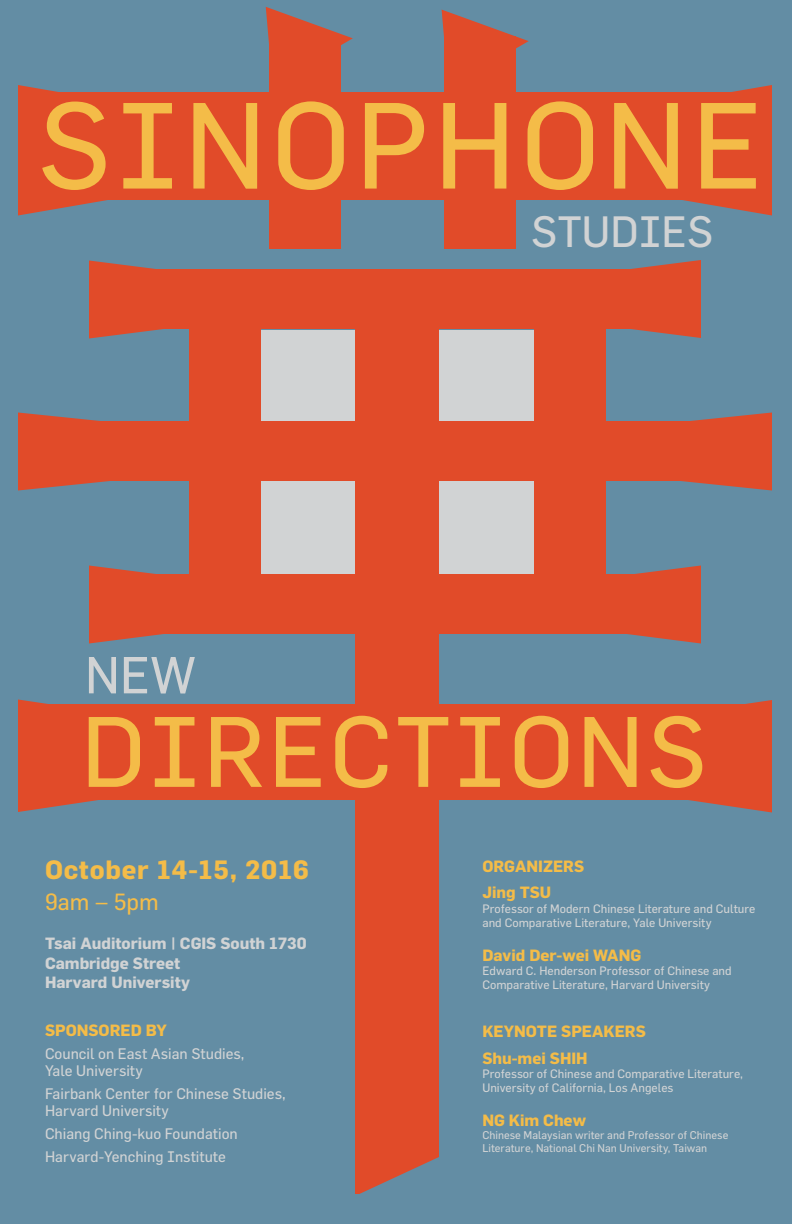
<style>
.page{position:relative;width:792px;height:1224px;background:#638da4}
.page>*{position:absolute;margin:0;border:0;box-sizing:border-box;transform-origin:0 0}
.t1{font:120px "Flama";letter-spacing:.04em;color:#f4bc48}
.t2{font:98px "Flama";letter-spacing:.03em;color:#f4bc48}
.t3{font:51px "Flama";color:#d1d3d4}
.t4{font:43px "Flama";color:#d1d3d4}
.t5{font:700 26px "Flama";letter-spacing:.03em;color:#f4bc48}
.t6{font:23px "Flama";color:#f4bc48}
.t7{font:700 16px "Flama";color:#f4bc48}
.t8{font:700 16px/19.2px "Flama";color:#d1d3d4}
.t9{font:15px/17px "Flama";color:#d1d3d4}
.t10{font:12px/14.4px "Flama";color:#d1d3d4}
.t11{font:11px/13.2px "Flama";color:#d1d3d4}
</style>
<div class="page">
<div style="left:236px;top:330px;width:302px;height:280px;background:#d1d3d4"></div>
<div style="left:355px;top:324px;width:84px;height:870px;background:#e14b29"></div>
<div style="left:189px;top:298px;width:72px;height:287px;background:#e14b29"></div>
<div style="left:534px;top:288px;width:72px;height:306px;background:#e14b29"></div>
<div style="left:444px;top:36px;width:72px;height:213px;background:#e14b29"></div>
<div style="left:269px;top:36px;width:72px;height:213px;background:#e14b29"></div>
<svg style="left:89px;top:260px;width:612px;height:78px"></svg>
<svg style="left:18px;top:412px;width:754px;height:78px"></svg>
<svg style="left:89px;top:566px;width:612px;height:78px"></svg>
<svg style="left:18px;top:700px;width:337px;height:112px;background:#d05338"></svg>
<svg style="left:439px;top:700px;width:333px;height:112px;background:#d05338"></svg>
<svg style="left:18px;top:85px;width:376px;height:131px;fill:#e14b29"></svg>
<svg style="left:394px;top:85px;width:378px;height:131px;fill:#e14b29"></svg>
<svg style="left:266px;top:7px;width:87px;height:38px"></svg>
<svg style="left:442px;top:10px;width:87px;height:77px"></svg>
<svg style="left:359px;top:1157px;width:80px;height:37px"></svg>
<p class="t1" style="left:38px;top:73px;width:727px">SINOPHONE</p>
<p class="t4" style="left:531px;top:205px;width:184px">STUDIES</p>
<p class="t3" style="left:85px;top:644px;width:112px">NEW</p>
<p class="t2" style="left:81px;top:692px;width:627px">DIRECTIONS</p>
<p class="t5" style="left:45px;top:854px;width:265px">October 14-15, 2016</p>
<p class="t6" style="left:45px;top:888px;width:115px">9am – 5pm</p>
<p class="t8" style="left:45px;top:934px;width:263px">Tsai Auditorium | CGIS South 1730<br>Cambridge Street</p>
<p class="t8" style="left:45px;top:972px;width:146px">Harvard University</p>
<p class="t7" style="left:45px;top:1020px;width:123px">SPONSORED BY</p>
<p class="t9" style="left:45px;top:1045px;width:201px">Council on East Asian Studies,<br>Yale University</p>
<p class="t9" style="left:45px;top:1085px;width:242px">Fairbank Center for Chinese Studies,<br>Harvard University</p>
<p class="t9" style="left:45px;top:1125px;width:194px">Chiang Ching-kuo Foundation</p>
<p class="t9" style="left:45px;top:1148px;width:183px">Harvard-Yenching Institute</p>
<p class="t7" style="left:482px;top:856px;width:103px">ORGANIZERS</p>
<p class="t7" style="left:482px;top:883px;width:70px">Jing TSU</p>
<p class="t10" style="left:482px;top:901px;width:275px">Professor of Modern Chinese Literature and Culture and Comparative Literature, Yale University</p>
<p class="t7" style="left:482px;top:945px;width:160px">David Der-wei WANG</p>
<p class="t10" style="left:482px;top:963px;width:251px">Edward C. Henderson Professor of Chinese and<br>Comparative Literature, Harvard University</p>
<p class="t7" style="left:482px;top:1022px;width:165px">KEYNOTE SPEAKERS</p>
<p class="t7" style="left:482px;top:1048px;width:107px">Shu-mei SHIH</p>
<p class="t10" style="left:482px;top:1066px;width:262px">Professor of Chinese and Comparative Literature,<br>University of California, Los Angeles</p>
<p class="t7" style="left:482px;top:1111px;width:105px">NG Kim Chew</p>
<p class="t11" style="left:482px;top:1128px;width:248px">Chinese Malaysian writer and Professor of Chinese<br>Literature, National Chi Nan University, Taiwan</p>
</div>
